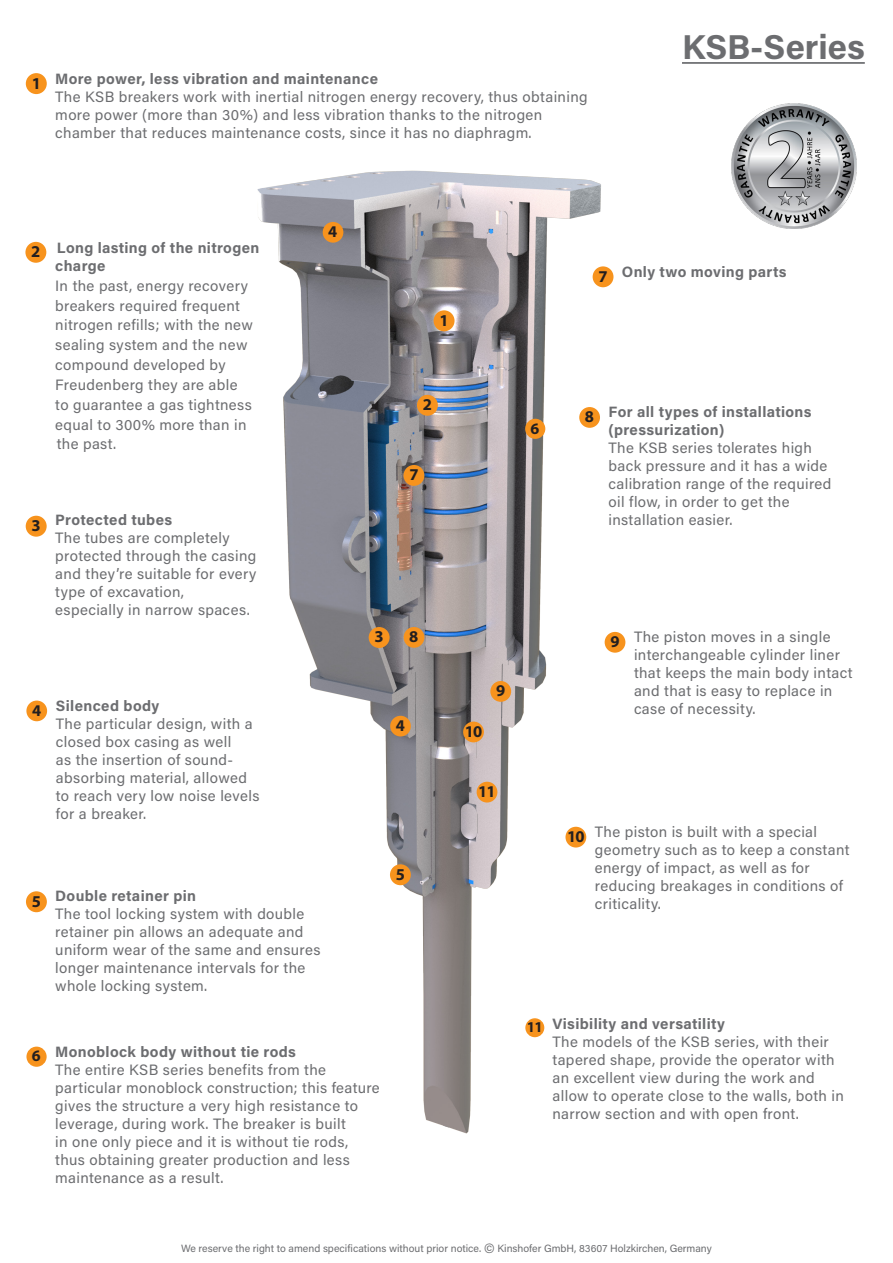
<style>
.page{position:relative;width:893px;height:1263px;background:#fff}
.page>*{position:absolute;margin:0;border:0;box-sizing:border-box;transform-origin:0 0}
.t1{font:700 34.5px "Acumin Pro";letter-spacing:.005em;color:#6c6d70}
.t2{font:700 16.65px "Myriad Pro";color:#231f20}
.t3{font:700 16.5px "Myriad Pro";color:#231f20}
.t4{font:700 16.05px "Myriad Pro";color:#231f20}
.t5{font:15px/18px "Acumin Pro";letter-spacing:.025em;color:#6c6d70}
.t6{font:700 15px/18px "Acumin Pro";letter-spacing:.025em;color:#6c6d70}
.t7{font:700 15px "Myriad Pro";color:#231f20}
.t8{font:10.5px "Acumin Pro";color:#6c6d70}
.s1{font-size:13.5px}
</style>
<div class="page">
<img style="left:30px;top:73px;width:596px;height:1061px">
<div style="left:26px;top:73px;width:21px;height:21px;background:#f7931d;border-radius:50%"></div>
<hr style="left:682px;top:62px;width:183px;height:2px;background:#6c6d70">
<div style="left:434px;top:310px;width:21px;height:21px;background:#f7931d;border-radius:50%"></div>
<div style="left:25px;top:242px;width:21px;height:21px;background:#f7931d;border-radius:50%"></div>
<div style="left:417px;top:395px;width:21px;height:21px;background:#f7931d;border-radius:50%"></div>
<div style="left:26px;top:516px;width:21px;height:21px;background:#f7931d;border-radius:50%"></div>
<div style="left:369px;top:627px;width:21px;height:21px;background:#f7931d;border-radius:50%"></div>
<div style="left:390px;top:716px;width:21px;height:20px;background:#f7931d;border-radius:50%"></div>
<div style="left:26px;top:891px;width:21px;height:21px;background:#f7931d;border-radius:50%"></div>
<div style="left:390px;top:864px;width:21px;height:21px;background:#f7931d;border-radius:50%"></div>
<div style="left:525px;top:419px;width:20px;height:20px;background:#f7931d;border-radius:50%"></div>
<div style="left:26px;top:1046px;width:21px;height:21px;background:#f7931d;border-radius:50%"></div>
<div style="left:403px;top:465px;width:21px;height:21px;background:#f7931d;border-radius:50%"></div>
<div style="left:593px;top:266px;width:20px;height:21px;background:#f7931d;border-radius:50%"></div>
<div style="left:579px;top:407px;width:21px;height:21px;background:#f7931d;border-radius:50%"></div>
<div style="left:404px;top:627px;width:20px;height:21px;background:#f7931d;border-radius:50%"></div>
<div style="left:605px;top:632px;width:20px;height:21px;background:#f7931d;border-radius:50%"></div>
<div style="left:490px;top:681px;width:21px;height:21px;background:#f7931d;border-radius:50%"></div>
<div style="left:565px;top:827px;width:21px;height:20px;background:#f7931d;border-radius:50%"></div>
<div style="left:477px;top:782px;width:20px;height:20px;background:#f7931d;border-radius:50%"></div>
<div style="left:26px;top:700px;width:21px;height:21px;background:#f7931d;border-radius:50%"></div>
<img style="left:731px;top:103px;width:126px;height:126px">
<div style="left:525px;top:1018px;width:19px;height:19px;background:#f7931d;border-radius:50%"></div>
<div style="left:323px;top:222px;width:20px;height:21px;background:#f7931d;border-radius:50%"></div>
<div style="left:463px;top:722px;width:21px;height:20px;background:#f7931d;border-radius:50%"></div>
<p class="t2" style="left:32px;top:72px;width:11px">1</p>
<p class="t6" style="left:55px;top:69px;width:324px">More power, less vibration and maintenance</p>
<p class="t5" style="left:55px;top:87px;width:534px">The KSB breakers work with inertial nitrogen energy recovery, thus obtaining more power (more than 30%) and less vibration thanks to the nitrogen chamber that reduces maintenance costs, since it has no diaphragm.</p>
<p class="t1" style="left:682px;top:23px;width:184px">KSB-Series</p>
<p class="t3" style="left:328px;top:221px;width:11px">4</p>
<p class="t2" style="left:31px;top:241px;width:11px">2</p>
<p class="t6" style="left:55px;top:238px;width:206px">Long lasting of the nitrogen charge</p>
<p class="t5" style="left:55px;top:275px;width:194px;line-height:19.8px">In the past, energy recovery breakers required frequent</p>
<p class="t5" style="left:55px;top:315px;width:199px;line-height:19.8px">nitrogen refills; with the new sealing system and the new compound developed by<br>Freudenberg they are able to guarantee a gas tightness equal to 300% more than in the past.</p>
<p class="t2" style="left:32px;top:515px;width:11px">3</p>
<p class="t6" style="left:55px;top:510px;width:118px">Protected tubes</p>
<p class="t5" style="left:55px;top:528px;width:203px">The tubes are completely protected through the casing</p>
<p class="t5" style="left:55px;top:564px;width:203px">and they’re suitable for every type of excavation,</p>
<p class="t5" style="left:55px;top:600px;width:196px">especially in narrow spaces.</p>
<p class="t2" style="left:440px;top:309px;width:11px">1</p>
<p class="t2" style="left:423px;top:394px;width:11px">2</p>
<p class="t3" style="left:409px;top:464px;width:11px">7</p>
<p class="t3" style="left:598px;top:265px;width:11px">7</p>
<p class="t6" style="left:622px;top:262px;width:166px">Only two moving parts</p>
<p class="t4" style="left:531px;top:418px;width:10px">6</p>
<p class="t3" style="left:585px;top:406px;width:11px">8</p>
<p class="t6" style="left:608px;top:402px;width:204px">For all types of installations (pressurization)</p>
<p class="t5" style="left:608px;top:438px;width:224px">The KSB series tolerates high back pressure and it has a wide calibration range of the required oil flow, in order to get the installation easier.</p>
<p class="t3" style="left:32px;top:699px;width:11px">4</p>
<p class="t6" style="left:56px;top:696px;width:105px">Silenced body</p>
<p class="t5" style="left:56px;top:714px;width:198px">The particular design, with a closed box casing as well</p>
<p class="t5" style="left:56px;top:750px;width:193px">as the insertion of sound&shy;absorbing material, allowed</p>
<p class="t5" style="left:56px;top:786px;width:205px">to reach very low noise levels for a breaker.</p>
<p class="t2" style="left:375px;top:626px;width:11px">3</p>
<p class="t3" style="left:409px;top:626px;width:11px">8</p>
<p class="t3" style="left:610px;top:631px;width:11px">9</p>
<p class="t3" style="left:496px;top:680px;width:11px">9</p>
<p class="t3" style="left:396px;top:715px;width:11px">4</p>
<p class="t3" style="left:465px;top:721px;width:19px">10</p>
<p class="t5" style="left:634px;top:627px;width:220px">The piston moves in a single interchangeable cylinder liner that keeps the main body intact and that is easy to replace in case of necessity.</p>
<p class="t3" style="left:478px;top:781px;width:19px">11</p>
<p class="t2" style="left:32px;top:890px;width:11px">5</p>
<p class="t6" style="left:55px;top:886px;width:142px">Double retainer pin</p>
<p class="t5" style="left:55px;top:904px;width:267px">The tool locking system with double retainer pin allows an adequate and uniform wear of the same and ensures</p>
<p class="t5" style="left:55px;top:958px;width:252px">longer maintenance intervals for the whole locking system.</p>
<p class="t2" style="left:396px;top:863px;width:11px">5</p>
<p class="t3" style="left:567px;top:826px;width:19px">10</p>
<p class="t5" style="left:595px;top:822px;width:256px">The piston is built with a special geometry such as to keep a constant energy of impact, as well as for</p>
<p class="t5" style="left:595px;top:876px;width:250px">reducing breakages in conditions of criticality.</p>
<p class="t4" style="left:32px;top:1045px;width:10px">6</p>
<p class="t6" style="left:55px;top:1042px;width:242px">Monoblock body without tie rods</p>
<p class="t5" style="left:55px;top:1060px;width:326px">The entire KSB series benefits from the particular monoblock construction; this feature gives the structure a very high resistance to leverage, during work. The breaker is built<br>in one only piece and it is without tie rods, thus obtaining greater production and less maintenance as a result.</p>
<p class="t7" style="left:527px;top:1017px;width:17px">11</p>
<p class="t6" style="left:552px;top:1014px;width:174px">Visibility and versatility</p>
<p class="t5" style="left:552px;top:1032px;width:293px">The models of the KSB series, with their tapered shape, provide the operator with an excellent view during the work and allow to operate close to the walls, both in</p>
<p class="t5" style="left:552px;top:1104px;width:248px">narrow section and with open front.</p>
<p class="t8" style="left:181px;top:1241px;width:532px">We reserve the right to amend specifications without prior notice. <span class="s1">©</span> Kinshofer GmbH, 83607 Holzkirchen, Germany</p>
</div>
